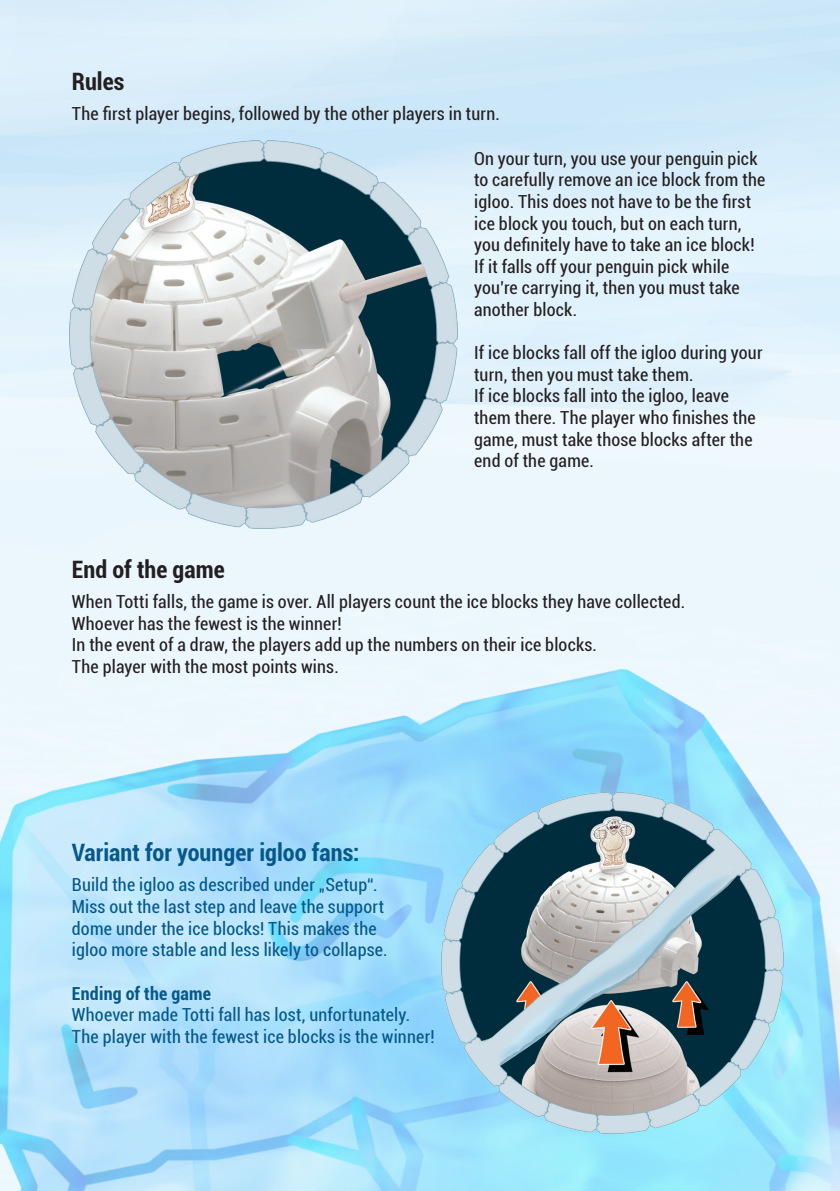
<style>
.page{position:relative;width:840px;height:1191px;background:#fff}
.page>*{position:absolute;margin:0;border:0;box-sizing:border-box;transform-origin:0 0}
.t1{font:700 condensed 24px "Roboto";letter-spacing:.005em;color:#055889}
.t2{font:700 condensed 24px "Roboto";color:#231f20}
.t3{font:condensed 18px/21.6px "Roboto";letter-spacing:.01em;color:#231f20}
.t4{font:condensed 18px/21.6px "Roboto";letter-spacing:.01em;color:#055889}
.t5{font:700 condensed 18px "Roboto";letter-spacing:.015em;color:#055889}
</style>
<div class="page">
<img style="left:0;top:426px;width:839px;height:765px">
<img style="left:69px;top:140px;width:388px;height:388px">
<img style="left:441px;top:792px;width:341px;height:341px">
<h1 class="t2" style="left:72px;top:65px;width:54px">Rules</h1>
<p class="t3" style="left:72px;top:102px;width:429px">The first player begins, followed by the other players in turn.</p>
<p class="t3" style="left:474px;top:147px;width:292px">On your turn, you use your penguin pick to carefully remove an ice block from the igloo. This does not have to be the first ice block you touch, but on each turn, you definitely have to take an ice block!<br>If it falls off your penguin pick while you’re carrying it, then you must take another block.</p>
<p class="t3" style="left:474px;top:341px;width:290px">If ice blocks fall off the igloo during your turn, then you must take them.<br>If ice blocks fall into the igloo, leave them there. The player who finishes the game, must take those blocks after the end of the game.</p>
<h1 class="t2" style="left:72px;top:553px;width:154px">End of the game</h1>
<p class="t3" style="left:72px;top:590px;width:614px">When Totti falls, the game is over. All players count the ice blocks they have collected.<br>Whoever has the fewest is the winner!<br>In the event of a draw, the players add up the numbers on their ice blocks.<br>The player with the most points wins.</p>
<h1 class="t1" style="left:72px;top:836px;width:289px">Variant for younger igloo fans:</h1>
<p class="t4" style="left:72px;top:873px;width:317px">Build the igloo as described under „Setup“.<br>Miss out the last step and leave the support dome under the ice blocks! This makes the igloo more stable and less likely to collapse.</p>
<p class="t5" style="left:72px;top:980px;width:141px">Ending of the game</p>
<p class="t4" style="left:72px;top:1003px;width:364px">Whoever made Totti fall has lost, unfortunately.<br>The player with the fewest ice blocks is the winner!</p>
</div>
